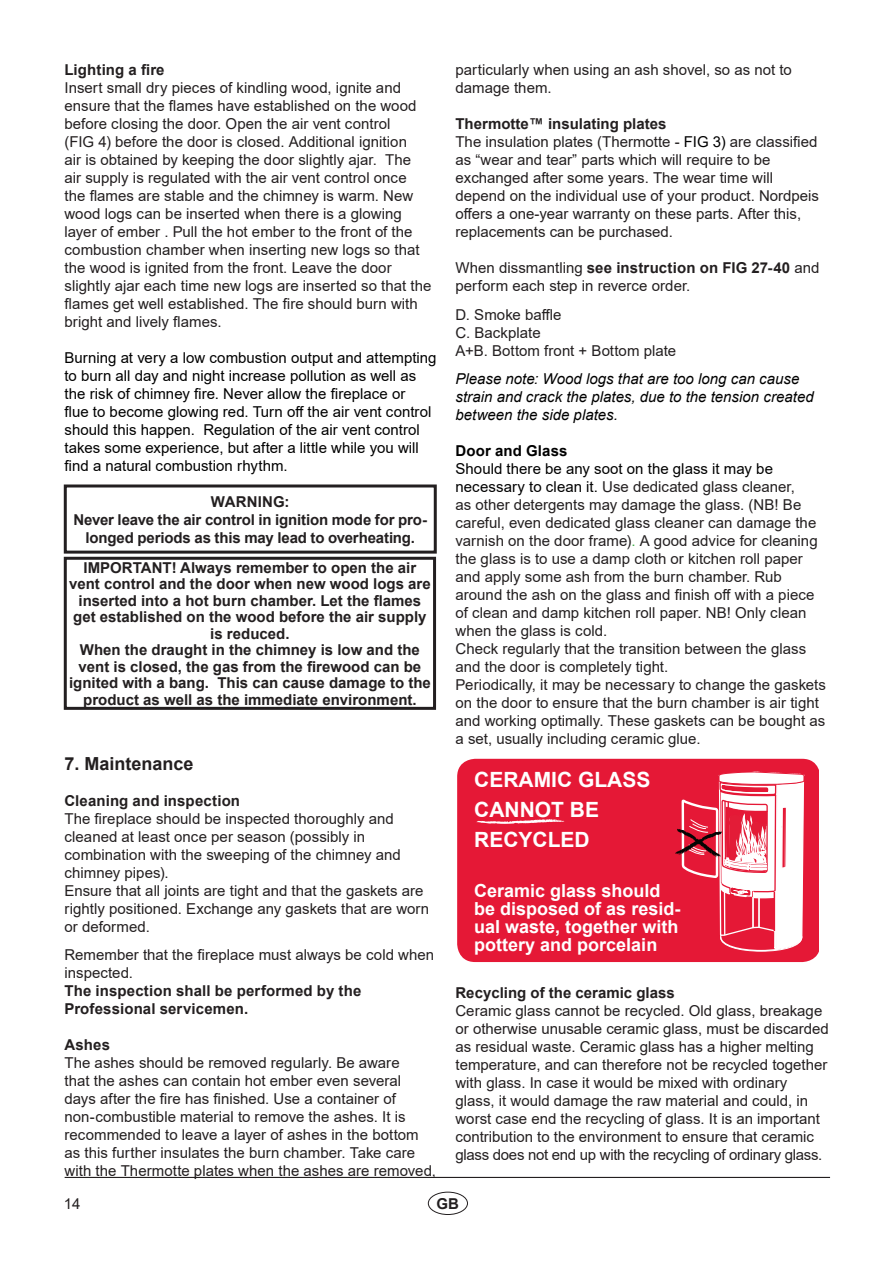
<style>
.page{position:relative;width:893px;height:1263px;background:#fff}
.page>*{position:absolute;margin:0;border:0;box-sizing:border-box;transform-origin:0 0}
.t1{font:700 21px/30px "Arial";color:#fff}
.t2{font:700 18px/18px "Arial";color:#fff}
.t3{font:700 18px "Arial";color:#231f20}
.t4{font:15px/18px "Arial";color:#231f20}
.t5{font:700 15px/16.5px "Arial";color:#231f20;text-align:center}
.t6{font:15px/18px "Arial";letter-spacing:.005em;color:#000}
.t7{font:italic 15px/18px "Arial";color:#000}
.t8{font:700 15px "Arial";letter-spacing:.01em;color:#000}
.s1{font-weight:700}
.s2{color:#000}
.s3{color:#40ae49}
</style>
<div class="page">
<hr style="left:65px;top:1177px;width:765px;height:1px;background:#231f20">
<div style="left:428px;top:1192px;width:40px;height:23px;border:1px solid #231f20;border-radius:50%"></div>
<div style="left:457px;top:759px;width:362px;height:203px;background:#e51836"></div>
<svg style="left:675px;top:759px;width:130px;height:203px"></svg>
<svg style="left:477px;top:819px;width:87px;height:5px"></svg>
<div style="left:64px;top:557px;width:372px;height:153px;border:3px solid #231f20"></div>
<div style="left:64px;top:484px;width:373px;height:70px;border:3px solid #231f20"></div>
<p class="t5" style="left:65px;top:61px;width:102px">Lighting a fire</p>
<p class="t4" style="left:65px;top:78px;width:368px">Insert small dry pieces of kindling wood, ignite and ensure that the flames have established on the wood before closing the door. Open the air vent control<br>(FIG 4) before the door is closed. Additional ignition<br>air is obtained by keeping the door slightly ajar. The air supply is regulated with the air vent control once the flames are stable and the chimney is warm. New wood logs can be inserted when there is a glowing layer of ember . Pull the hot ember to the front of the combustion chamber when inserting new logs so that the wood is ignited from the front. Leave the door slightly ajar each time new logs are inserted so that the flames get well established. The fire should burn with bright and lively flames.</p>
<p class="t6" style="left:65px;top:348px;width:374px">Burning at very a low combustion output and attempting to burn all day and night increase pollution as well as the risk of chimney fire. Never allow the fireplace or<br>flue to become glowing red. Turn off the air vent control should this happen. Regulation of the air vent control takes some experience, but after a little while you will find a natural combustion rhythm.</p>
<p class="t5" style="left:74px;top:492px;width:355px;line-height:18px">WARNING:<br>Never leave the air control in ignition mode for pro&shy;longed periods as this may lead to overheating.</p>
<p class="t5" style="left:69px;top:559px;width:363px">IMPORTANT! Always remember to open the air vent control and the door when new wood logs are inserted into a hot burn chamber. Let the flames get established on the wood before the air supply is reduced.<br>When the draught in the chimney is low and the vent is closed, the gas from the firewood can be ignited with a bang. This can cause damage to the product as well as the immediate environment.</p>
<p class="t3" style="left:65px;top:750px;width:131px">7. Maintenance</p>
<p class="t5" style="left:65px;top:792px;width:177px">Cleaning and inspection</p>
<p class="t4" style="left:65px;top:809px;width:366px">The fireplace should be inspected thoroughly and cleaned at least once per season (possibly in combination with the sweeping of the chimney and chimney pipes).<br>Ensure that all joints are tight and that the gaskets are rightly positioned. Exchange any gaskets that are worn or deformed.</p>
<p class="t4" style="left:65px;top:946px;width:371px">Remember that the fireplace must always be cold when inspected.</p>
<p class="t5" style="left:65px;top:982px;width:298px;line-height:18px;text-align:left">The inspection shall be performed by the<br>Professional servicemen.</p>
<p class="t5" style="left:65px;top:1037px;width:47px">Ashes</p>
<p class="t4" style="left:65px;top:1054px;width:373px">The ashes should be removed regularly. Be aware<br>that the ashes can contain hot ember even several days after the fire has finished. Use a container of non-combustible material to remove the ashes. It is recommended to leave a layer of ashes in the bottom as this further insulates the burn chamber. Take care with the Thermotte plates when the ashes are removed,</p>
<p class="t4" style="left:455px;top:60px;width:338px">particularly when using an ash shovel, so as not to damage them.</p>
<p class="t4" style="left:455px;top:114px;width:365px"><span class="s1">Thermotte™ insulating plates<br></span>The insulation plates (Thermotte - <span class="s2">FIG 3)</span> are classified as “wear and tear” parts which will require to be exchanged after some years. The wear time will depend on the individual use of your product. Nordpeis offers a one-year warranty on these parts. After this, replacements can be purchased.</p>
<p class="t4" style="left:455px;top:258px;width:365px">When dissmantling <span class="s1">see instruction on FIG 27-40</span> and perform each step in reverce order.</p>
<p class="t4" style="left:455px;top:305px;width:222px">D. Smoke baffle<br>C. Backplate<br>A+B. Bottom front + Bottom plate</p>
<p class="t7" style="left:455px;top:370px;width:360px">Please note: Wood logs that are too long can cause strain and crack the plates, due to the tension created between the side plates.</p>
<p class="t8" style="left:455px;top:440px;width:114px">Door and Glass</p>
<p class="t4" style="left:455px;top:460px;width:372px"><span class="s2">Should there be any soot on the glass it may be necessary to clean it.</span> Use dedicated glass cleaner,<br>as other detergents may damage the glass. (NB! Be careful, even dedicated glass cleaner can damage the varnish on the door frame)<span class="s3">.</span> A good advice for cleaning the glass is to use a damp cloth or kitchen roll paper and apply some ash from the burn chamber. Rub around the ash on the glass and finish off with a piece of clean and damp kitchen roll paper. NB! Only clean when the glass is cold.<br>Check regularly that the transition between the glass and the door is completely tight.<br>Periodically, it may be necessary to change the gaskets on the door to ensure that the burn chamber is air tight and working optimally. These gaskets can be bought as a set, usually including ceramic glue.</p>
<h1 class="t1" style="left:474px;top:766px;width:178px">CERAMIC GLASS<br>CANNOT BE<br>RECYCLED</h1>
<p class="t2" style="left:474px;top:882px;width:208px">Ceramic glass should be disposed of as resid&shy;ual waste, together with pottery and porcelain</p>
<p class="t5" style="left:455px;top:985px;width:221px">Recycling of the ceramic glass</p>
<p class="t4" style="left:455px;top:1002px;width:375px">Ceramic glass cannot be recycled. Old glass, breakage or otherwise unusable ceramic glass, must be discarded as residual waste. Ceramic glass has a higher melting temperature, and can therefore not be recycled together with glass. In case it would be mixed with ordinary glass, it would damage the raw material and could, in worst case end the recycling of glass. It is an important contribution to the environment to ensure that ceramic glass does not end up with the recycling of ordinary glass.</p>
<p class="t4" style="left:64px;top:1195px;width:18px">14</p>
<p class="t5" style="left:436px;top:1196px;width:24px">GB</p>
</div>
